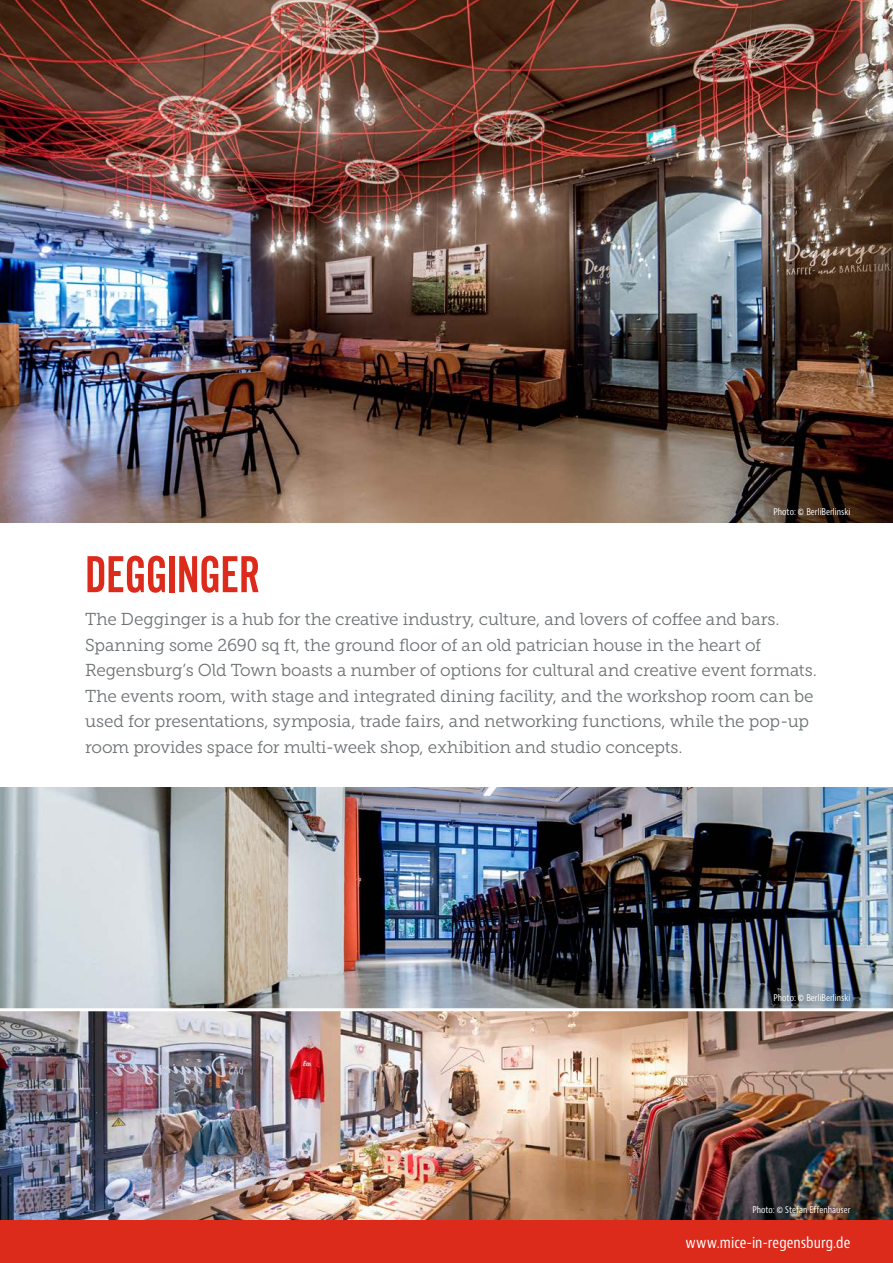
<style>
.page{position:relative;width:893px;height:1263px;background:#fff}
.page>*{position:absolute;margin:0;border:0;box-sizing:border-box;transform-origin:0 0}
.t1{font:54px "Alternate Got No 2 D";letter-spacing:-.005em;color:#dc2a1b}
.t2{font:17.25px/25.5px "Museo Slab 300";letter-spacing:-.01em;color:#6c7174}
.t3{font:condensed 15px "Bernino Sans";letter-spacing:.005em;color:#fff}
.t4{font:condensed 9px "Bernino Sans";color:#fff}
</style>
<div class="page">
<img style="left:0;top:1011px;width:893px;height:209px">
<img style="left:0;top:788px;width:893px;height:220px">
<img style="left:0;top:0;width:893px;height:522px">
<div style="left:0;top:1220px;width:893px;height:43px;background:#dc2a1b"></div>
<p class="t4" style="left:773px;top:506px;width:78px">Photo: © BerliBerlinski</p>
<h1 class="t1" style="left:85px;top:546px;width:176px">DEGGINGER</h1>
<p class="t2" style="left:85px;top:607px;width:733px">The Degginger is a hub for the creative industry, culture, and lovers of coffee and bars.<br>Spanning some 2690 sq ft, the ground floor of an old patrician house in the heart of Regensburg’s Old Town boasts a number of options for cultural and creative event formats.<br>The events room, with stage and integrated dining facility, and the workshop room can be used for presentations, symposia, trade fairs, and networking functions, while the pop-up room provides space for multi-week shop, exhibition and studio concepts.</p>
<p class="t4" style="left:773px;top:992px;width:78px">Photo: © BerliBerlinski</p>
<p class="t4" style="left:752px;top:1204px;width:100px">Photo: © Stefan Effenhauser</p>
<p class="t3" style="left:686px;top:1233px;width:166px">www.mice-in-regensburg.de</p>
</div>
